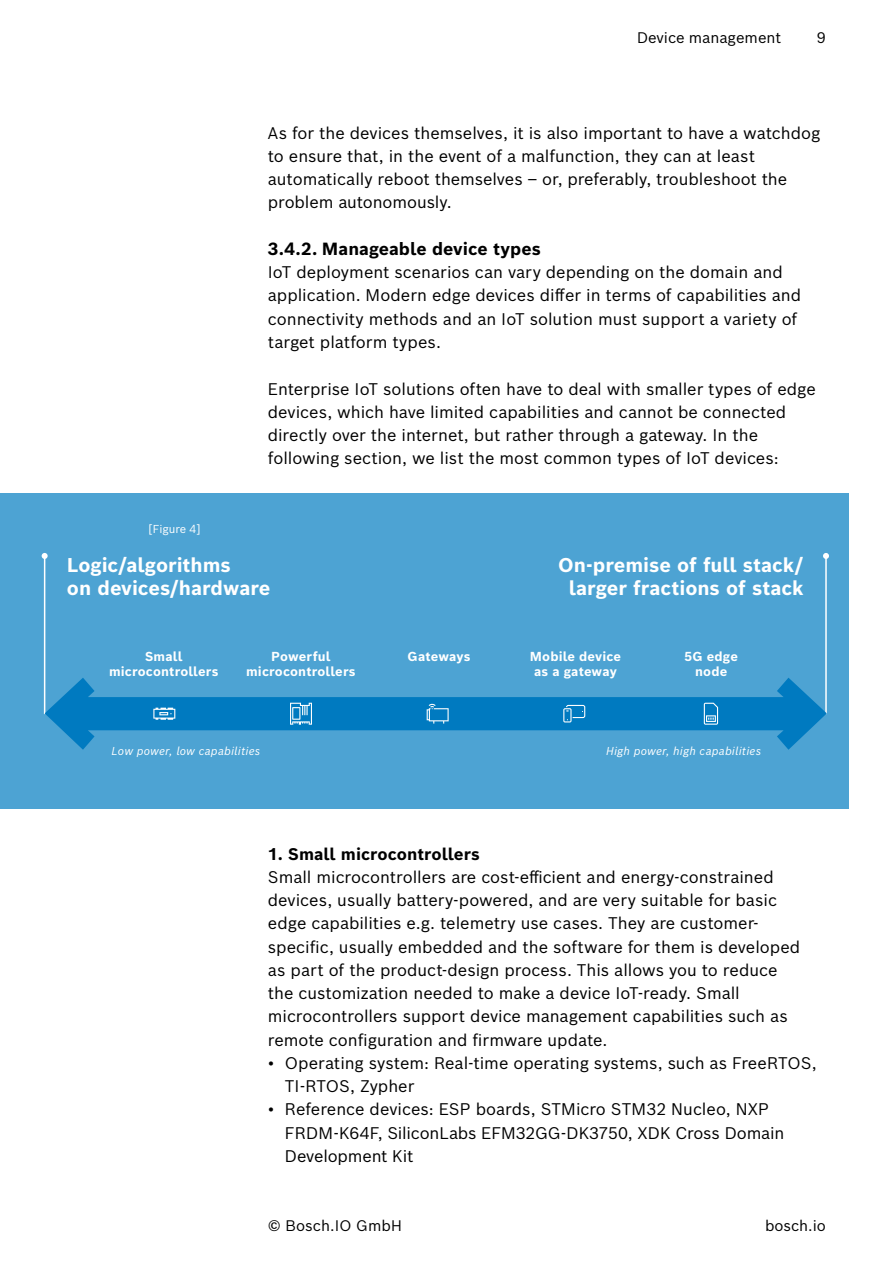
<style>
.page{position:relative;width:893px;height:1263px;background:#fff}
.page>*{position:absolute;margin:0;border:0;box-sizing:border-box;transform-origin:0 0}
.Aufzählung_Quellen{font:700 19.5px/23.4px "Bosch Sans";color:#fff}
.H4__x_x_x{font:700 17.25px "Bosch Sans";color:#000}
.Fliesstext{font:16.5px/23.2px "Bosch Sans";color:#000}
.Fliesstext-2{font:700 16.5px "Bosch Sans";color:#000}
.t1{font:15px "Bosch Sans";color:#000}
.Aufzählung_Quellen-2{font:700 12.75px/15.3px "Bosch Sans";letter-spacing:.01em;color:#fff;text-align:center}
.Aufzählung_Quellen-3{font:italic 11.25px "Bosch Sans";letter-spacing:.01em;color:#fff}
.BU_rechtsbündig{font:11.25px "Bosch Sans";color:#fff}
</style>
<div class="page">
<div style="left:0;top:493px;width:848px;height:316px;background:#4da3d3"></div>
<hr style="left:44px;top:556px;width:1px;height:158px;background:#fff">
<svg style="left:42px;top:553px;width:6px;height:6px"></svg>
<hr style="left:825px;top:556px;width:2px;height:158px;background:#fff">
<svg style="left:823px;top:553px;width:6px;height:6px"></svg>
<svg style="left:45px;top:678px;width:782px;height:72px"></svg>
<svg style="left:427px;top:703px;width:22px;height:20px"></svg>
<svg style="left:563px;top:705px;width:22px;height:17px"></svg>
<svg style="left:704px;top:703px;width:14px;height:22px"></svg>
<svg style="left:153px;top:708px;width:22px;height:12px"></svg>
<svg style="left:290px;top:703px;width:22px;height:22px"></svg>
<p class="t1" style="left:637px;top:26px;width:146px">Device management</p>
<p class="t1" style="left:817px;top:26px;width:11px">9</p>
<p class="BU_rechtsbündig" style="left:148px;top:521px;width:54px">[Figure 4]</p>
<p class="Fliesstext" style="left:268px;top:120px;width:554px">As for the devices themselves, it is also important to have a watchdog to ensure that, in the event of a malfunction, they can at least automatically reboot themselves – or, preferably, troubleshoot the problem autonomously.</p>
<p class="H4__x_x_x" style="left:268px;top:237px;width:274px">3.4.2. Manageable device types</p>
<p class="Fliesstext" style="left:268px;top:259px;width:535px">IoT deployment scenarios can vary depending on the domain and application. Modern edge devices differ in terms of capabilities and connectivity methods and an IoT solution must support a variety of target platform types.</p>
<p class="Fliesstext" style="left:268px;top:376px;width:549px">Enterprise IoT solutions often have to deal with smaller types of edge devices, which have limited capabilities and cannot be connected directly over the internet, but rather through a gateway. In the following section, we list the most common types of IoT devices:</p>
<p class="Aufzählung_Quellen" style="left:67px;top:553px;width:205px">Logic/algorithms<br>on devices/hardware</p>
<p class="Aufzählung_Quellen" style="left:558px;top:553px;width:247px;text-align:center">On-premise of full stack/ larger fractions of stack</p>
<p class="Aufzählung_Quellen-2" style="left:109px;top:649px;width:111px">Small microcontrollers</p>
<p class="Aufzählung_Quellen-2" style="left:246px;top:649px;width:111px">Powerful microcontrollers</p>
<p class="Aufzählung_Quellen-2" style="left:408px;top:649px;width:64px">Gateways</p>
<p class="Aufzählung_Quellen-2" style="left:530px;top:649px;width:93px">Mobile device as a gateway</p>
<p class="Aufzählung_Quellen-2" style="left:684px;top:649px;width:55px">5G edge node</p>
<p class="Aufzählung_Quellen-3" style="left:112px;top:743px;width:150px">Low power, low capabilities</p>
<p class="Aufzählung_Quellen-3" style="left:606px;top:743px;width:157px">High power, high capabilities</p>
<p class="Fliesstext-2" style="left:268px;top:842px;width:213px">1. Small microcontrollers</p>
<p class="Fliesstext" style="left:268px;top:864px;width:534px">Small microcontrollers are cost-efficient and energy-constrained devices, usually battery-powered, and are very suitable for basic edge capabilities e.g. telemetry use cases. They are customer&shy;specific, usually embedded and the software for them is developed as part of the product-design process. This allows you to reduce the customization needed to make a device IoT-ready. Small microcontrollers support device management capabilities such as remote configuration and firmware update.</p>
<p class="Fliesstext" style="left:285px;top:1050px;width:533px;text-indent:-17px">• Operating system: Real-time operating systems, such as FreeRTOS,<br>TI-RTOS, Zypher</p>
<p class="Fliesstext" style="left:285px;top:1096px;width:501px;text-indent:-17px">• Reference devices: ESP boards, STMicro STM32 Nucleo, NXP<br>FRDM-K64F, SiliconLabs EFM32GG-DK3750, XDK Cross Domain<br>Development Kit</p>
<p class="t1" style="left:268px;top:1215px;width:136px">© Bosch.IO GmbH</p>
<p class="t1" style="left:765px;top:1215px;width:62px">bosch.io</p>
</div>
